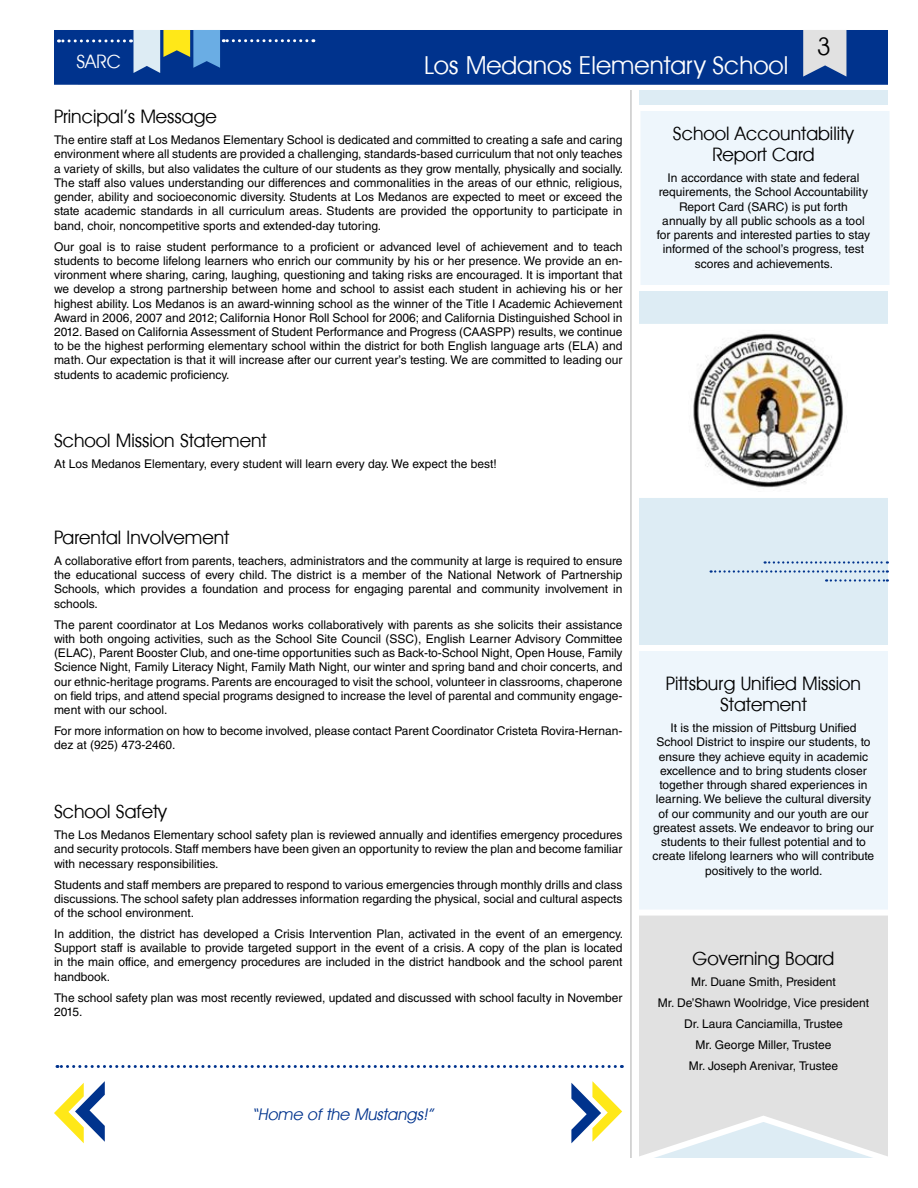
<style>
.page{position:relative;width:918px;height:1188px;background:#fff}
.page>*{position:absolute;margin:0;border:0;box-sizing:border-box;transform-origin:0 0}
.t1{font:30px "Avant Garde T.";color:#fff}
.t2{font:30px "Avant Garde T.";color:#010101}
.t3{font:22.5px/21px "Avant Garde T.";color:#010101;text-align:center}
.t4{font:22.5px "Avant Garde T.";color:#fff}
.t5{font:italic 19.5px "Avant Garde T.";color:#00338d}
.t6{font:12px/14.2px "Helvetica LT Std";color:#010101;text-align:justify}
</style>
<div class="page">
<div style="left:639px;top:90px;width:249px;height:1068px;background:#ddecf4"></div>
<hr style="left:630px;top:90px;width:2px;height:1068px;background:#c8c8c8">
<svg style="left:57px;top:1065px;width:558px;height:3px"></svg>
<div style="left:54px;top:30px;width:834px;height:55px;background:#00338d"></div>
<svg style="left:803px;top:30px;width:43px;height:47px;background:#c2c9d5"></svg>
<svg style="left:130px;top:30px;width:177px;height:43px;background:#446d9d"></svg>
<svg style="left:58px;top:39px;width:66px;height:3px"></svg>
<svg style="left:631px;top:919px;width:257px;height:239px;background:#e2e3e3"></svg>
<svg style="left:631px;top:321px;width:257px;height:180px;background:#e0ddd8"></svg>
<div style="left:639px;top:105px;width:250px;height:186px;background:#eef6fc"></div>
<svg style="left:765px;top:561px;width:123px;height:3px"></svg>
<svg style="left:711px;top:570px;width:177px;height:3px"></svg>
<svg style="left:826px;top:579px;width:62px;height:3px"></svg>
<svg style="left:571px;top:1081px;width:51px;height:62px"></svg>
<svg style="left:54px;top:1081px;width:51px;height:62px"></svg>
<svg style="left:631px;top:642px;width:257px;height:277px;background:#eef6fb"></svg>
<h2 class="t4" style="left:76px;top:50px;width:46px">SARC</h2>
<h1 class="t1" style="left:424px;top:49px;width:365px">Los Medanos Elementary School</h1>
<h1 class="t2" style="left:817px;top:31px;width:16px">3</h1>
<h2 class="t3" style="left:54px;top:106px;width:164px">Principal’s Message</h2>
<p class="t6" style="left:54px;top:133px;width:571px">The entire staff at Los Medanos Elementary School is dedicated and committed to creating a safe and caring environment where all students are provided a challenging, standards-based curriculum that not only teaches a variety of skills, but also validates the culture of our students as they grow mentally, physically and socially.<br>The staff also values understanding our differences and commonalities in the areas of our ethnic, religious, gender, ability and socioeconomic diversity. Students at Los Medanos are expected to meet or exceed the state academic standards in all curriculum areas. Students are provided the opportunity to participate in band, choir, noncompetitive sports and extended-day tutoring.</p>
<p class="t6" style="left:54px;top:239px;width:570px">Our goal is to raise student performance to a proficient or advanced level of achievement and to teach students to become lifelong learners who enrich our community by his or her presence. We provide an en&shy;vironment where sharing, caring, laughing, questioning and taking risks are encouraged. It is important that we develop a strong partnership between home and school to assist each student in achieving his or her highest ability. Los Medanos is an award-winning school as the winner of the Title I Academic Achievement Award in 2006, 2007 and 2012; California Honor Roll School for 2006; and California Distinguished School in 2012. Based on California Assessment of Student Performance and Progress (CAASPP) results, we continue to be the highest performing elementary school within the district for both English language arts (ELA) and math. Our expectation is that it will increase after our current year’s testing. We are committed to leading our students to academic proficiency.</p>
<h2 class="t3" style="left:54px;top:430px;width:214px">School Mission Statement</h2>
<p class="t6" style="left:54px;top:456px;width:444px">At Los Medanos Elementary, every student will learn every day. We expect the best!</p>
<h2 class="t3" style="left:54px;top:527px;width:177px">Parental Involvement</h2>
<p class="t6" style="left:54px;top:554px;width:570px">A collaborative effort from parents, teachers, administrators and the community at large is required to ensure the educational success of every child. The district is a member of the National Network of Partnership Schools, which provides a foundation and process for engaging parental and community involvement in schools.</p>
<p class="t6" style="left:54px;top:617px;width:570px">The parent coordinator at Los Medanos works collaboratively with parents as she solicits their assistance with both ongoing activities, such as the School Site Council (SSC), English Learner Advisory Committee (ELAC), Parent Booster Club, and one-time opportunities such as Back-to-School Night, Open House, Family Science Night, Family Literacy Night, Family Math Night, our winter and spring band and choir concerts, and our ethnic-heritage programs. Parents are encouraged to visit the school, volunteer in classrooms, chaperone on field trips, and attend special programs designed to increase the level of parental and community engage&shy;ment with our school.</p>
<p class="t6" style="left:54px;top:724px;width:570px">For more information on how to become involved, please contact Parent Coordinator Cristeta Rovira-Hernan&shy;dez at (925) 473-2460.</p>
<h2 class="t3" style="left:54px;top:801px;width:114px">School Safety</h2>
<p class="t6" style="left:54px;top:828px;width:570px">The Los Medanos Elementary school safety plan is reviewed annually and identifies emergency procedures and security protocols. Staff members have been given an opportunity to review the plan and become familiar with necessary responsibilities.</p>
<p class="t6" style="left:54px;top:877px;width:570px">Students and staff members are prepared to respond to various emergencies through monthly drills and class discussions. The school safety plan addresses information regarding the physical, social and cultural aspects of the school environment.</p>
<p class="t6" style="left:54px;top:927px;width:571px">In addition, the district has developed a Crisis Intervention Plan, activated in the event of an emergency.<br>Support staff is available to provide targeted support in the event of a crisis. A copy of the plan is located in the main office, and emergency procedures are included in the district handbook and the school parent handbook.</p>
<p class="t6" style="left:54px;top:990px;width:570px">The school safety plan was most recently reviewed, updated and discussed with school faculty in November<br>2015.</p>
<h3 class="t5" style="left:252px;top:1104px;width:186px">“Home ofthe Mustangs!”</h3>
<h2 class="t3" style="left:673px;top:123px;width:182px">School Accountability<br>Report Card</h2>
<p class="t6" style="left:657px;top:171px;width:215px;text-align:center">In accordance with state and federal requirements, the School Accountability Report Card (SARC) is put forth annually by all public schools as a tool for parents and interested parties to stay informed of the school’s progress, test scores and achievements.</p>
<h2 class="t3" style="left:666px;top:673px;width:197px">Pittsburg Unified Mission<br>Statement</h2>
<p class="t6" style="left:653px;top:721px;width:223px;text-align:center">It is the mission of Pittsburg Unified School District to inspire our students, to ensure they achieve equity in academic excellence and to bring students closer together through shared experiences in learning. We believe the cultural diversity of our community and our youth are our greatest assets. We endeavor to bring our students to their fullest potential and to create lifelong learners who will contribute positively to the world.</p>
<h2 class="t3" style="left:693px;top:947px;width:143px">Governing Board</h2>
<p class="t6" style="left:658px;top:971px;width:213px;line-height:21px;text-align:center">Mr. Duane Smith, President<br>Mr. De’Shawn Woolridge, Vice president<br>Dr. Laura Canciamilla, Trustee<br>Mr. George Miller, Trustee<br>Mr. Joseph Arenivar, Trustee</p>
</div>
